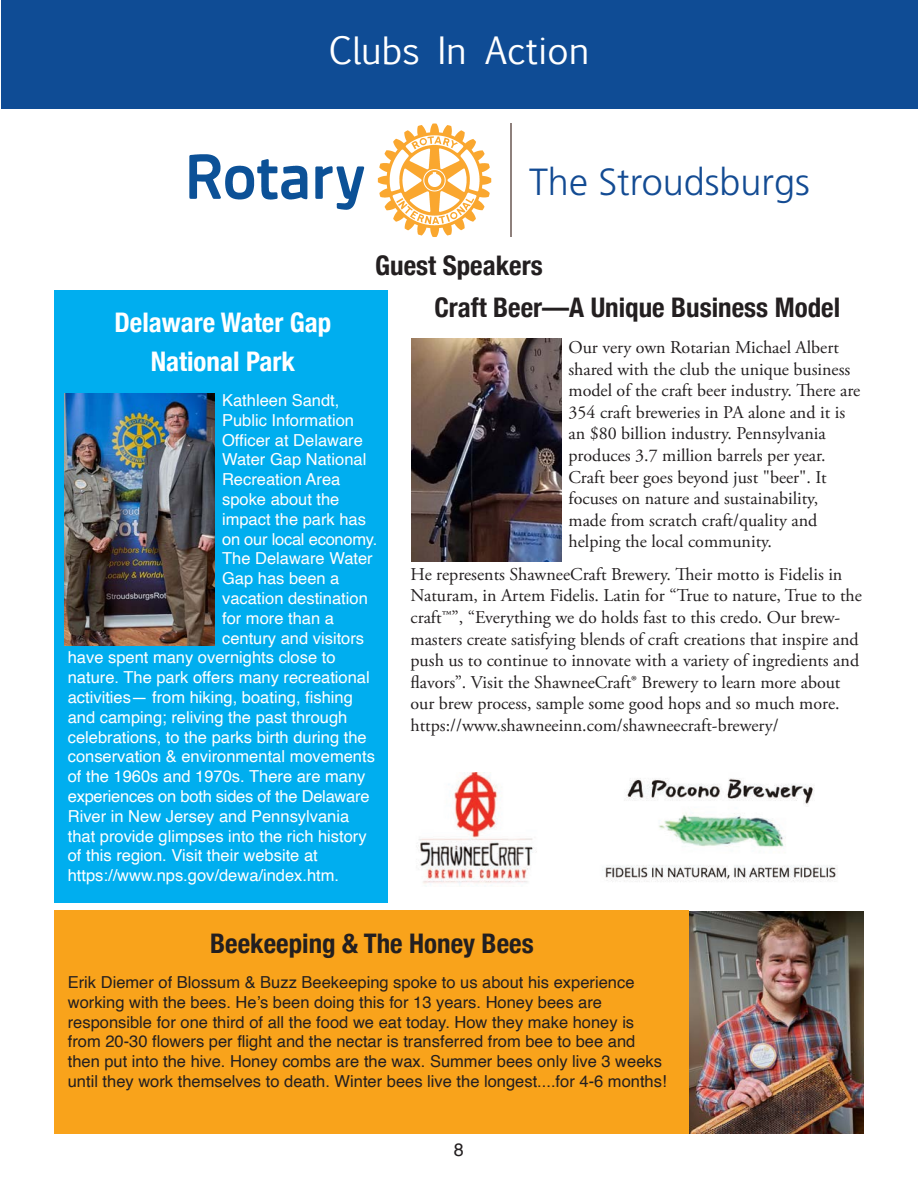
<style>
.page{position:relative;width:918px;height:1188px;background:#fff}
.page>*{position:absolute;margin:0;border:0;box-sizing:border-box;transform-origin:0 0}
.t1{font:300 37.8px "Frutiger LT Std";color:#134b93}
.t2{font:36px "Euphemia UCAS";color:#fff}
.t3{font:700 condensed 27px/42.2px "Helvetica Neue";color:#231f20}
.t4{font:700 condensed 27px/38.2px "Helvetica Neue";color:#fff;text-align:center}
.t5{font:18px/21.6px "Adobe Garamond Pro";color:#231f20}
.t6{font:18px "Helvetica";color:#231f20}
.t7{font:16.5px "Helvetica";color:#fff}
.t8{font:16.5px/19.8px "Helvetica";color:#231f20}
</style>
<div class="page">
<div style="left:1px;top:0;width:916px;height:109px;background:#0f4c95"></div>
<div style="left:54px;top:291px;width:334px;height:612px;background:#00aeef"></div>
<div style="left:54px;top:911px;width:810px;height:223px;background:#f9a31b"></div>
<hr style="left:510px;top:124px;width:2px;height:113px;background:#8e807c">
<svg style="left:189px;top:154px;width:175px;height:56px"></svg>
<svg style="left:378px;top:124px;width:113px;height:113px"></svg>
<img style="left:689px;top:912px;width:175px;height:222px">
<img style="left:65px;top:394px;width:150px;height:251px">
<img style="left:411px;top:338px;width:150px;height:224px">
<img style="left:605px;top:778px;width:233px;height:104px">
<img style="left:418px;top:773px;width:119px;height:114px">
<h2 class="t2" style="left:329px;top:25px;width:262px">Clubs In Action</h2>
<h1 class="t1" style="left:529px;top:167px;width:282px">The Stroudsburgs</h1>
<h3 class="t3" style="left:434px;top:244px;width:407px;text-indent:-59px">Guest Speakers<br>Craft Beer—A Unique Business Model</h3>
<p class="t5" style="left:569px;top:338px;width:293px">Our very own Rotarian Michael Albert shared with the club the unique business model of the craft beer industry. There are 354 craft breweries in PA alone and it is an $80 billion industry. Pennsylvania produces 3.7 million barrels per year.<br>Craft beer goes beyond just "beer". It focuses on nature and sustainability, made from scratch craft/quality and helping the local community.</p>
<p class="t5" style="left:411px;top:565px;width:453px">He represents ShawneeCraft Brewery. Their motto is Fidelis in Naturam, in Artem Fidelis. Latin for “True to nature, True to the craft™”, “Everything we do holds fast to this credo. Our brew&shy;masters create satisfying blends of craft creations that inspire and push us to continue to innovate with a variety of ingredients and flavors”. Visit the ShawneeCraft® Brewery to learn more about our brew process, sample some good hops and so much more. https://www.shawneeinn.com/shawneecraft-brewery/</p>
<h3 class="t4" style="left:114px;top:303px;width:218px">Delaware Water Gap<br>National Park</h3>
<p class="t7" style="left:222px;top:393px;width:119px">Kathleen Sandt,</p>
<p class="t7" style="left:222px;top:413px;width:134px">Public Information</p>
<p class="t7" style="left:222px;top:433px;width:142px">Officer at Delaware</p>
<p class="t7" style="left:222px;top:453px;width:146px">Water Gap National</p>
<p class="t7" style="left:222px;top:473px;width:120px">Recreation Area</p>
<p class="t7" style="left:222px;top:492px;width:119px">spoke about the</p>
<p class="t7" style="left:222px;top:512px;width:145px">impact the park has</p>
<p class="t7" style="left:222px;top:532px;width:157px">on our local economy.</p>
<p class="t7" style="left:222px;top:552px;width:152px">The Delaware Water</p>
<p class="t7" style="left:222px;top:572px;width:119px">Gap has been a</p>
<p class="t7" style="left:222px;top:591px;width:147px">vacation destination</p>
<p class="t7" style="left:222px;top:611px;width:113px">for more than a</p>
<p class="t7" style="left:222px;top:631px;width:144px">century and visitors</p>
<p class="t7" style="left:68px;top:651px;width:269px">have spent many overnights close to</p>
<p class="t7" style="left:68px;top:671px;width:304px">nature. The park offers many recreational</p>
<p class="t7" style="left:68px;top:690px;width:287px">activities— from hiking, boating, fishing</p>
<p class="t7" style="left:68px;top:710px;width:281px">and camping; reliving the past through</p>
<p class="t7" style="left:68px;top:730px;width:300px">celebrations, to the parks birth during the</p>
<p class="t7" style="left:68px;top:750px;width:309px">conservation &amp; environmental movements</p>
<p class="t7" style="left:68px;top:770px;width:299px">of the 1960s and 1970s. There are many</p>
<p class="t7" style="left:68px;top:789px;width:303px">experiences on both sides of the Delaware</p>
<p class="t7" style="left:68px;top:809px;width:283px">River in New Jersey and Pennsylvania</p>
<p class="t7" style="left:68px;top:829px;width:300px">that provide glimpses into the rich history</p>
<p class="t7" style="left:68px;top:849px;width:252px">of this region. Visit their website at</p>
<p class="t7" style="left:68px;top:869px;width:273px">https://www.nps.gov/dewa/index.htm.</p>
<h3 class="t3" style="left:210px;top:921px;width:325px">Beekeeping &amp; The Honey Bees</h3>
<p class="t8" style="left:68px;top:974px;width:600px">Erik Diemer of Blossum &amp; Buzz Beekeeping spoke to us about his experience working with the bees. He’s been doing this for 13 years. Honey bees are responsible for one third of all the food we eat today. How they make honey is from 20-30 flowers per flight and the nectar is transferred from bee to bee and then put into the hive. Honey combs are the wax. Summer bees only live 3 weeks until they work themselves to death. Winter bees live the longest....for 4-6 months!</p>
<p class="t6" style="left:454px;top:1142px;width:12px">8</p>
</div>
